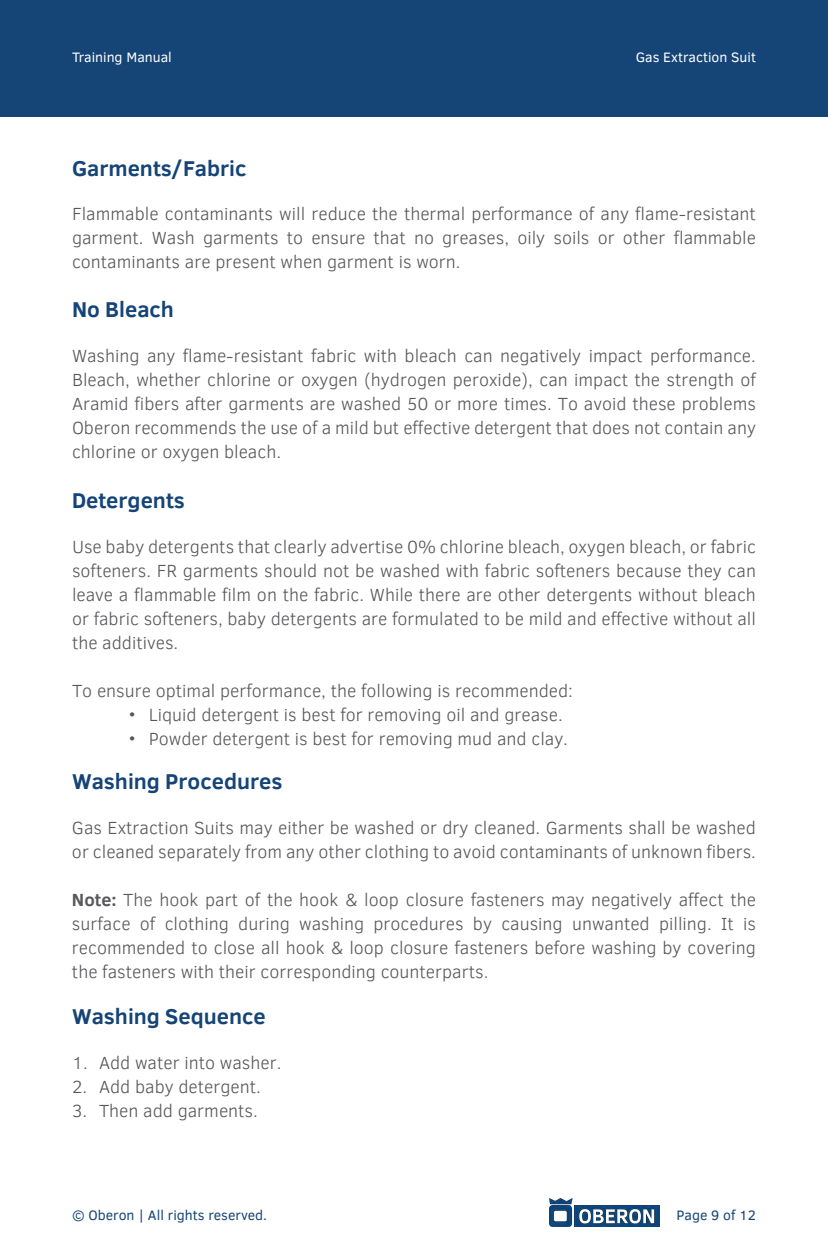
<style>
.page{position:relative;width:828px;height:1260px;background:#fff}
.page>*{position:absolute;margin:0;border:0;box-sizing:border-box;transform-origin:0 0}
.Sub_Headline{font:700 22px "Clear Sans";color:#154477}
.t1{font:300 18px/24px "Clear Sans";color:#58585b;text-align:justify}
.t2{font:14px "Clear Sans";color:#154477}
.t3{font:14px "Clear Sans";color:#fff}
.s1{font-weight:700}
</style>
<div class="page">
<div style="left:0;top:0;width:828px;height:117px;background:#154477"></div>
<img style="left:550px;top:1198px;width:109px;height:28px">
<p class="t3" style="left:72px;top:48px;width:101px">Training Manual</p>
<p class="Sub_Headline" style="left:72px;top:152px;width:176px">Garments/Fabric</p>
<p class="t3" style="left:636px;top:48px;width:122px">Gas Extraction Suit</p>
<p class="t1" style="left:72px;top:202px;width:686px">Flammable contaminants will reduce the thermal performance of any flame-resistant garment. Wash garments to ensure that no greases, oily soils or other flammable contaminants are present when garment is worn.</p>
<p class="Sub_Headline" style="left:72px;top:293px;width:104px">No Bleach</p>
<p class="t1" style="left:72px;top:344px;width:686px">Washing any flame-resistant fabric with bleach can negatively impact performance.<br>Bleach, whether chlorine or oxygen (hydrogen peroxide), can impact the strength of Aramid fibers after garments are washed 50 or more times. To avoid these problems Oberon recommends the use of a mild but effective detergent that does not contain any chlorine or oxygen bleach.</p>
<p class="Sub_Headline" style="left:72px;top:484px;width:114px">Detergents</p>
<p class="t1" style="left:72px;top:534px;width:686px">Use baby detergents that clearly advertise 0% chlorine bleach, oxygen bleach, or fabric softeners. FR garments should not be washed with fabric softeners because they can leave a flammable film on the fabric. While there are other detergents without bleach or fabric softeners, baby detergents are formulated to be mild and effective without all the additives.</p>
<p class="t1" style="left:72px;top:678px;width:503px">To ensure optimal performance, the following is recommended:</p>
<p class="t1" style="left:129px;top:702px;width:436px">• Liquid detergent is best for removing oil and grease.</p>
<p class="t1" style="left:129px;top:726px;width:441px">• Powder detergent is best for removing mud and clay.</p>
<p class="Sub_Headline" style="left:72px;top:765px;width:212px">Washing Procedures</p>
<p class="t1" style="left:72px;top:816px;width:685px">Gas Extraction Suits may either be washed or dry cleaned. Garments shall be washed or cleaned separately from any other clothing to avoid contaminants of unknown fibers.</p>
<p class="t1" style="left:72px;top:888px;width:685px"><span class="s1">Note:</span> The hook part of the hook &amp; loop closure fasteners may negatively affect the surface of clothing during washing procedures by causing unwanted pilling. It is recommended to close all hook &amp; loop closure fasteners before washing by covering the fasteners with their corresponding counterparts.</p>
<p class="Sub_Headline" style="left:72px;top:1000px;width:195px">Washing Sequence</p>
<p class="t1" style="left:72px;top:1051px;width:211px">1. Add water into washer.</p>
<p class="t1" style="left:72px;top:1075px;width:190px">2. Add baby detergent.</p>
<p class="t1" style="left:72px;top:1099px;width:187px">3. Then add garments.</p>
<p class="t2" style="left:72px;top:1206px;width:197px">© Oberon | All rights reserved.</p>
<p class="t2" style="left:677px;top:1206px;width:81px">Page 9 of 12</p>
</div>
